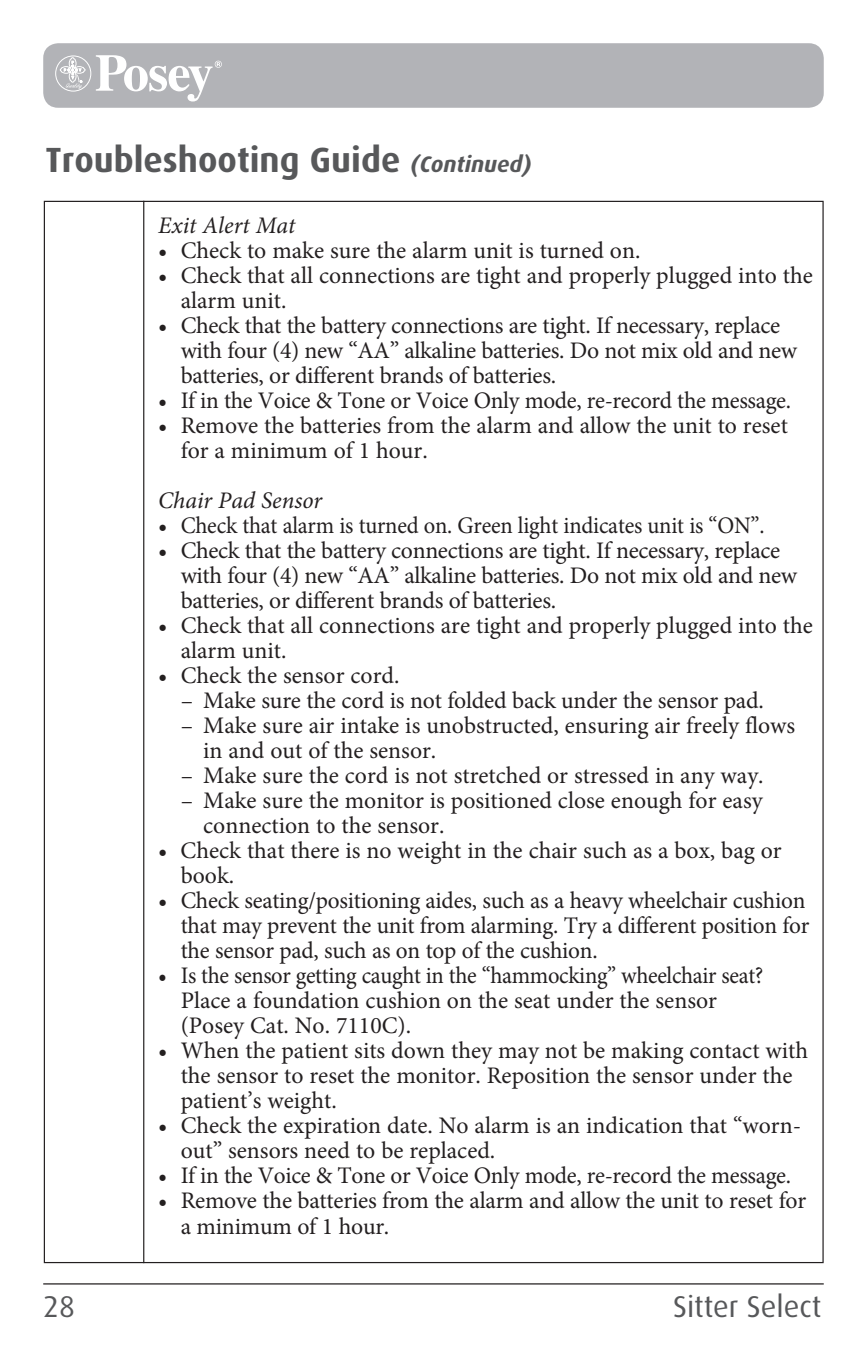
<style>
.page{position:relative;width:867px;height:1362px;background:#fff}
.page>*{position:absolute;margin:0;border:0;box-sizing:border-box;transform-origin:0 0}
.t1{font:700 35px "Dax";color:#57585a}
.t2{font:30px "Dax";color:#57585a}
.t3{font:23.75px/25px "Minion Pro";letter-spacing:-.01em;color:#231f20}
.t4{font:23.75px/25px "Minion Pro";letter-spacing:-.01em;color:#231f20;scale:.95 1}
.t5{font:italic 23.75px "Minion Pro";color:#231f20}
.s1{font-style:italic;font-size:22.5px}
</style>
<div class="page">
<div style="left:43px;top:43px;width:780px;height:65px;background:#b2b3b7;border-radius:15px"></div>
<svg style="left:96px;top:55px;width:126px;height:46px"></svg>
<div style="left:55px;top:55px;width:36px;height:36px;border:1px solid #fff;border-radius:50%"></div>
<svg style="left:59px;top:57px;width:27px;height:32px"></svg>
<hr style="left:43px;top:1283px;width:780px;height:1px;background:#231f20">
<hr style="left:143px;top:201px;width:1px;height:1061px;background:#231f20">
<h1 class="t1" style="left:46px;top:140px;width:487px">Troubleshooting Guide <span class="s1">(Continued)</span></h1>
<p class="t5" style="left:158px;top:209px;width:139px">Exit Alert Mat</p>
<p class="t3" style="left:158px;top:238px;width:481px">• Check to make sure the alarm unit is turned on.</p>
<p class="t3" style="left:181px;top:263px;width:633px;text-indent:-22px">• Check that all connections are tight and properly plugged into the alarm unit.</p>
<p class="t3" style="left:181px;top:313px;width:617px;text-indent:-22px">• Check that the battery connections are tight. If necessary, replace with four (4) new “AA” alkaline batteries. Do not mix old and new batteries, or different brands of batteries.</p>
<p class="t3" style="left:158px;top:388px;width:631px">• If in the Voice &amp; Tone or Voice Only mode, re-record the message.</p>
<p class="t3" style="left:181px;top:413px;width:608px;text-indent:-22px">• Remove the batteries from the alarm and allow the unit to reset for a minimum of 1 hour.</p>
<p class="t5" style="left:158px;top:484px;width:165px">Chair Pad Sensor</p>
<p class="t3" style="left:158px;top:513px;width:605px">• Check that alarm is turned on. Green light indicates unit is “ON”.</p>
<p class="t3" style="left:181px;top:538px;width:617px;text-indent:-22px">• Check that the battery connections are tight. If necessary, replace with four (4) new “AA” alkaline batteries. Do not mix old and new batteries, or different brands of batteries.</p>
<p class="t3" style="left:181px;top:613px;width:633px;text-indent:-22px">• Check that all connections are tight and properly plugged into the alarm unit.</p>
<p class="t3" style="left:158px;top:663px;width:240px">• Check the sensor cord.</p>
<p class="t3" style="left:181px;top:688px;width:581px">– Make sure the cord is not folded back under the sensor pad.</p>
<p class="t3" style="left:203px;top:713px;width:593px;text-indent:-23px">– Make sure air intake is unobstructed, ensuring air freely flows in and out of the sensor.</p>
<p class="t3" style="left:181px;top:763px;width:581px">– Make sure the cord is not stretched or stressed in any way.</p>
<p class="t3" style="left:203px;top:788px;width:560px;text-indent:-22px">– Make sure the monitor is positioned close enough for easy connection to the sensor.</p>
<p class="t3" style="left:181px;top:838px;width:602px;text-indent:-23px">• Check that there is no weight in the chair such as a box, bag or book.</p>
<p class="t3" style="left:181px;top:888px;width:630px;text-indent:-22px">• Check seating/positioning aides, such as a heavy wheelchair cushion that may prevent the unit from alarming. Try a different position for the sensor pad, such as on top of the cushion.</p>
<p class="t4" style="left:181px;top:963px;width:614px;text-indent:-23px">• Is the sensor getting caught in the “hammocking” wheelchair seat?<br>Place a foundation cushion on the seat under the sensor (Posey Cat. No. 7110C).</p>
<p class="t3" style="left:181px;top:1038px;width:628px;text-indent:-22px">• When the patient sits down they may not be making contact with the sensor to reset the monitor. Reposition the sensor under the patient’s weight.</p>
<p class="t3" style="left:181px;top:1113px;width:622px;text-indent:-22px">• Check the expiration date. No alarm is an indication that “worn&shy;out” sensors need to be replaced.</p>
<p class="t3" style="left:158px;top:1163px;width:631px">• If in the Voice &amp; Tone or Voice Only mode, re-record the message.</p>
<p class="t3" style="left:181px;top:1188px;width:626px;text-indent:-22px">• Remove the batteries from the alarm and allow the unit to reset for a minimum of 1 hour.</p>
<p class="t2" style="left:43px;top:1290px;width:16px">28</p>
<p class="t2" style="left:673px;top:1290px;width:150px">Sitter Select</p>
</div>
